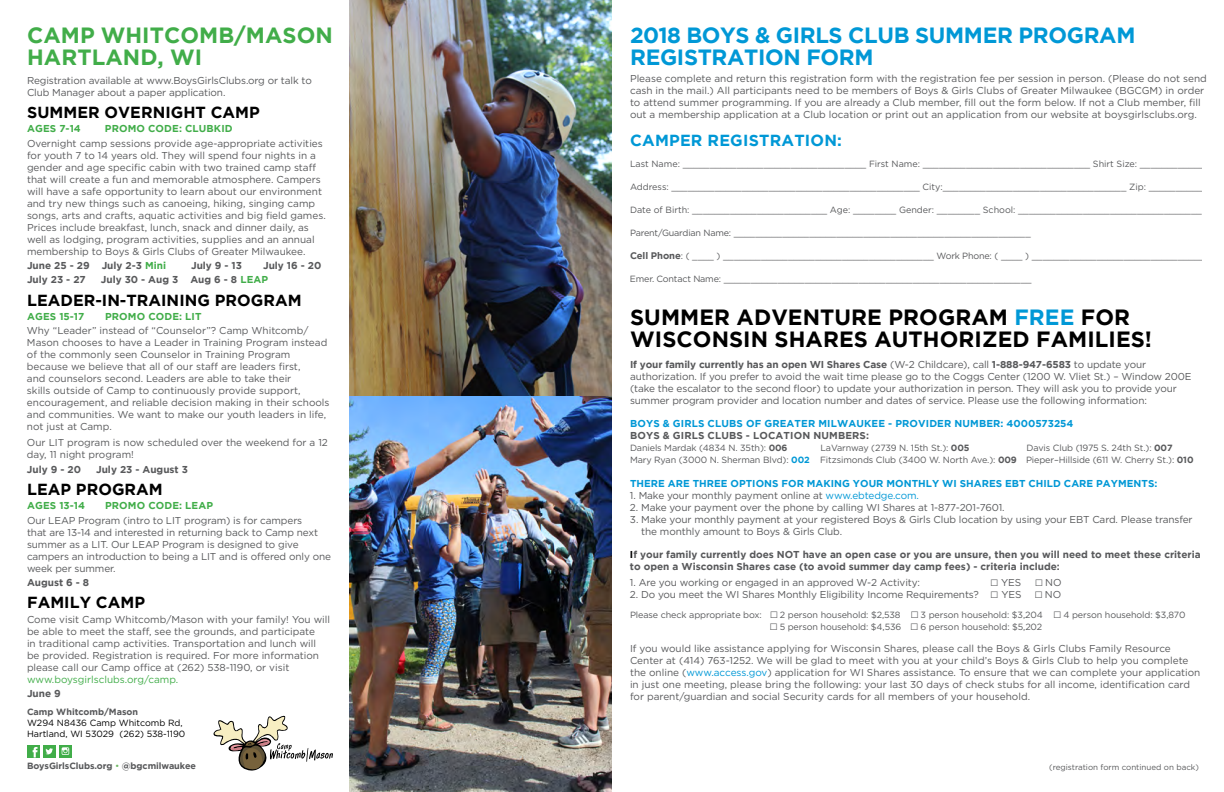
<style>
.page{position:relative;width:1224px;height:792px;background:#fff}
.page>*{position:absolute;margin:0;border:0;box-sizing:border-box;transform-origin:0 0}
.t1{font:700 22px/22px "Gotham";letter-spacing:.005em;color:#000}
.t2{font:700 22px/22px "Gotham";letter-spacing:-.015em;color:#0098d6}
.t3{font:700 22px/22px "Gotham";letter-spacing:.005em;color:#41ad49}
.t4{font:700 16px "Gotham";letter-spacing:.005em;color:#000}
.t5{font:700 16px "Gotham";letter-spacing:.015em;color:#0098d6}
.t6{font:10px/12px "Gotham";color:#58595b}
.t7{font:700 10px/12px "Gotham";color:#58595b}
.t8{font:700 10px "Gotham";letter-spacing:.005em;color:#0098d6}
.t9{font:700 10px "Gotham";letter-spacing:.015em;color:#41ad49}
.t10{font:10px "Gotham";color:#41ad49}
.t11{font:9px/12px "Gotham";letter-spacing:-.01em;color:#58595b}
.t12{font:9px/11px "Gotham";color:#000}
.t13{font:700 9px "Gotham";letter-spacing:-.01em;color:#58595b}
.t14{font:8px "Gotham";color:#58595b}
.s1{color:#41ad49}
.s2{font-weight:400;color:#70b965}
.s3{font-weight:700;font-size:9.5px}
.s4{color:#0098d6}
.s5{font-weight:700}
.s6{font-weight:700;color:#0098d6}
.s7{color:#000}
.s8{font-family:"Arial Narrow";font-size:14px}
</style>
<div class="page">
<div style="left:43px;top:745px;width:12px;height:12px;background:#41ad49"></div>
<svg style="left:45px;top:748px;width:8px;height:6px"></svg>
<div style="left:27px;top:745px;width:12px;height:12px;background:#41ad49"></div>
<svg style="left:33px;top:747px;width:5px;height:11px"></svg>
<svg style="left:59px;top:745px;width:13px;height:12px"></svg>
<svg style="left:62px;top:747px;width:7px;height:8px"></svg>
<img style="left:350px;top:0;width:262px;height:792px">
<svg style="left:213px;top:716px;width:120px;height:55px"></svg>
<h1 class="t3" style="left:27px;top:24px;width:307px">CAMP WHITCOMB/MASON<br>HARTLAND, WI</h1>
<p class="t6" style="left:27px;top:74px;width:286px">Registration available at www.BoysGirlsClubs.org or talk to<br>Club Manager about a paper application.</p>
<h2 class="t4" style="left:27px;top:103px;width:234px">SUMMER OVERNIGHT CAMP</h2>
<p class="t9" style="left:27px;top:123px;width:55px">AGES 7-14</p>
<p class="t9" style="left:105px;top:123px;width:129px">PROMO CODE: CLUBKID</p>
<p class="t6" style="left:27px;top:137px;width:300px">Overnight camp sessions provide age-appropriate activities for youth 7 to 14 years old. They will spend four nights in a gender and age specific cabin with two trained camp staff that will create a fun and memorable atmosphere. Campers will have a safe opportunity to learn about our environment and try new things such as canoeing, hiking, singing camp songs, arts and crafts, aquatic activities and big field games.<br>Prices include breakfast, lunch, snack and dinner daily, as well as lodging, program activities, supplies and an annual membership to Boys &amp; Girls Clubs of Greater Milwaukee.</p>
<p class="t7" style="left:27px;top:259px;width:141px">June 25 - 29 July 2-3 <span class="s1">Mini</span></p>
<p class="t7" style="left:191px;top:259px;width:53px">July 9 - 13</p>
<p class="t7" style="left:263px;top:259px;width:60px">July 16 - 20</p>
<p class="t7" style="left:27px;top:273px;width:60px">July 23 - 27</p>
<p class="t7" style="left:101px;top:273px;width:169px">July 30 - Aug 3 Aug 6 - 8 <span class="s1">LEAP</span></p>
<h2 class="t4" style="left:27px;top:291px;width:276px">LEADER-IN-TRAINING PROGRAM</h2>
<p class="t9" style="left:27px;top:310px;width:59px">AGES 15-17</p>
<p class="t9" style="left:105px;top:310px;width:98px">PROMO CODE: LIT</p>
<p class="t6" style="left:27px;top:324px;width:304px">Why “Leader” instead of “Counselor”? Camp Whitcomb/ Mason chooses to have a Leader in Training Program instead of the commonly seen Counselor in Training Program because we believe that all of our staff are leaders first,<br>and counselors second. Leaders are able to take their<br>skills outside of Camp to continuously provide support, encouragement, and reliable decision making in their schools and communities. We want to make our youth leaders in life, not just at Camp.</p>
<p class="t6" style="left:27px;top:437px;width:302px">Our LIT program is now scheduled over the weekend for a 12 day, 11 night program!</p>
<p class="t7" style="left:27px;top:463px;width:56px">July 9 - 20</p>
<p class="t7" style="left:96px;top:463px;width:93px">July 23 - August 3</p>
<h2 class="t4" style="left:27px;top:480px;width:137px">LEAP PROGRAM</h2>
<p class="t9" style="left:27px;top:500px;width:59px">AGES 13-14</p>
<p class="t9" style="left:105px;top:500px;width:110px">PROMO CODE: LEAP</p>
<p class="t6" style="left:27px;top:514px;width:306px">Our LEAP Program (intro to LIT program) is for campers<br>that are 13-14 and interested in returning back to Camp next summer as a LIT. Our LEAP Program is designed to give campers an introduction to being a LIT and is offered only one week per summer.</p>
<p class="t7" style="left:27px;top:576px;width:64px">August 6 - 8</p>
<h2 class="t4" style="left:27px;top:593px;width:120px">FAMILY CAMP</h2>
<p class="t6" style="left:27px;top:613px;width:305px">Come visit Camp Whitcomb/Mason with your family! You will be able to meet the staff, see the grounds, and participate<br>in traditional camp activities. Transportation and lunch will be provided. Registration is required. For more information please call our Camp office at (262) 538-1190, or visit</p>
<p class="t10" style="left:27px;top:673px;width:153px">www.boysgirlsclubs.org/camp.</p>
<p class="t7" style="left:27px;top:687px;width:35px">June 9</p>
<p class="t13" style="left:27px;top:707px;width:113px">Camp Whitcomb/Mason</p>
<p class="t12" style="left:27px;top:718px;width:160px">W294 N8436 Camp Whitcomb Rd,<br>Hartland, WI 53029 (262) 538-1190</p>
<p class="t13" style="left:27px;top:761px;width:170px">BoysGirlsClubs.org <span class="s2">•</span> @bgcmilwaukee</p>
<h1 class="t2" style="left:630px;top:24px;width:507px">2018 BOYS &amp; GIRLS CLUB SUMMER PROGRAM<br>REGISTRATION FORM</h1>
<p class="t6" style="left:630px;top:72px;width:578px">Please complete and return this registration form with the registration fee per session in person. (Please do not send cash in the mail.) All participants need to be members of Boys &amp; Girls Clubs of Greater Milwaukee (BGCGM) in order to attend summer programming. If you are already a Club member, fill out the form below. If not a Club member, fill out a membership application at a Club location or print out an application from our website at boysgirlsclubs.org.</p>
<h2 class="t5" style="left:630px;top:131px;width:213px">CAMPER REGISTRATION:</h2>
<p class="t11" style="left:630px;top:158px;width:576px">Last Name: __________________________________ First Name: _______________________________ Shirt Size: ____________</p>
<p class="t11" style="left:630px;top:181px;width:574px">Address: ______________________________________________ City:__________________________________ Zip: __________</p>
<p class="t11" style="left:630px;top:204px;width:573px">Date of Birth: _________________________ Age: ________ Gender: ________ School: __________________________________</p>
<p class="t11" style="left:630px;top:227px;width:402px">Parent/Guardian Name: _______________________________________________________</p>
<p class="t11" style="left:630px;top:250px;width:576px"><span class="s3">Cell Phone</span>: ( ____ ) _______________________________________ Work Phone: ( ____ ) ________________________________</p>
<p class="t11" style="left:630px;top:273px;width:403px">Emer. Contact Name: _________________________________________________________</p>
<h1 class="t1" style="left:630px;top:306px;width:523px">SUMMER ADVENTURE PROGRAM <span class="s4">FREE</span> FOR<br>WISCONSIN SHARES AUTHORIZED FAMILIES!</h1>
<p class="t6" style="left:630px;top:359px;width:563px"><span class="s5">If your family currently has an open WI Shares Case</span> (W-2 Childcare), call <span class="s5">1-888-947-6583</span> to update your authorization. If you prefer to avoid the wait time please go to the Coggs Center (1200 W. Vliet St.) – Window 200E (take the escalator to the second floor) to update your authorization in person. They will ask you to provide your summer program provider and location number and dates of service. Please use the following information:</p>
<p class="t8" style="left:630px;top:418px;width:445px">BOYS &amp; GIRLS CLUBS OF GREATER MILWAUKEE - PROVIDER NUMBER: 4000573254</p>
<p class="t7" style="left:630px;top:429px;width:240px">BOYS &amp; GIRLS CLUBS - LOCATION NUMBERS:</p>
<p class="t11" style="left:630px;top:442px;width:159px">Daniels Mardak (4834 N. 35th): <span class="s5">006</span></p>
<p class="t11" style="left:820px;top:442px;width:151px">LaVarnway (2739 N. 15th St.): <span class="s5">005</span></p>
<p class="t11" style="left:630px;top:442px;width:565px;text-indent:397px">Davis Club (1975 S. 24th St.): <span class="s5">007<br></span>Mary Ryan (3000 N. Sherman Blvd): <span class="s6">002</span> Fitzsimonds Club (3400 W. North Ave.): <span class="s5">009</span> Pieper–Hillside (611 W. Cherry St.): <span class="s5">010</span></p>
<p class="t8" style="left:630px;top:478px;width:529px">THERE ARE THREE OPTIONS FOR MAKING YOUR MONTHLY WI SHARES EBT CHILD CARE PAYMENTS:</p>
<p class="t6" style="left:630px;top:489px;width:290px">1. Make your monthly payment online at <span class="s4">www.ebtedge.com.</span></p>
<p class="t6" style="left:630px;top:501px;width:376px">2. Make your payment over the phone by calling WI Shares at 1-877-201-7601.</p>
<p class="t6" style="left:641px;top:513px;width:553px;text-indent:-11px">3. Make your monthly payment at your registered Boys &amp; Girls Club location by using your EBT Card. Please transfer the monthly amount to Boys &amp; Girls Club.</p>
<p class="t7" style="left:630px;top:548px;width:572px"><span class="s7">I</span>f your family currently does NOT have an open case or you are unsure, then you will need to meet these criteria to open a Wisconsin Shares case (to avoid summer day camp fees) - criteria include:</p>
<p class="t6" style="left:630px;top:577px;width:292px">1. Are you working or engaged in an approved W-2 Activity:</p>
<p class="t6" style="left:990px;top:577px;width:73px"><span class="s8">□</span> YES <span class="s8">□</span> NO</p>
<p class="t6" style="left:630px;top:589px;width:433px">2. Do you meet the WI Shares Monthly Eligibility Income Requirements? <span class="s8">□</span> YES <span class="s8">□</span> NO</p>
<p class="t11" style="left:630px;top:608px;width:557px">Please check appropriate box: <span class="s8">□</span> 2 person household: $2,538 <span class="s8">□</span> 3 person household: $3,204 <span class="s8">□</span> 4 person household: $3,870</p>
<p class="t11" style="left:769px;top:620px;width:274px"><span class="s8">□</span> 5 person household: $4,536 <span class="s8">□</span> 6 person household: $5,202</p>
<p class="t6" style="left:630px;top:643px;width:572px">If you would like assistance applying for Wisconsin Shares, please call the Boys &amp; Girls Clubs Family Resource Center at (414) 763-1252. We will be glad to meet with you at your child’s Boys &amp; Girls Club to help you complete the online (<span class="s4">www.access.gov</span>) application for WI Shares assistance. To ensure that we can complete your application in just one meeting, please bring the following: your last 30 days of check stubs for all income, identification card for parent/guardian and social Security cards for all members of your household.</p>
<p class="t14" style="left:1049px;top:762px;width:151px">(registration form continued on back)</p>
</div>
